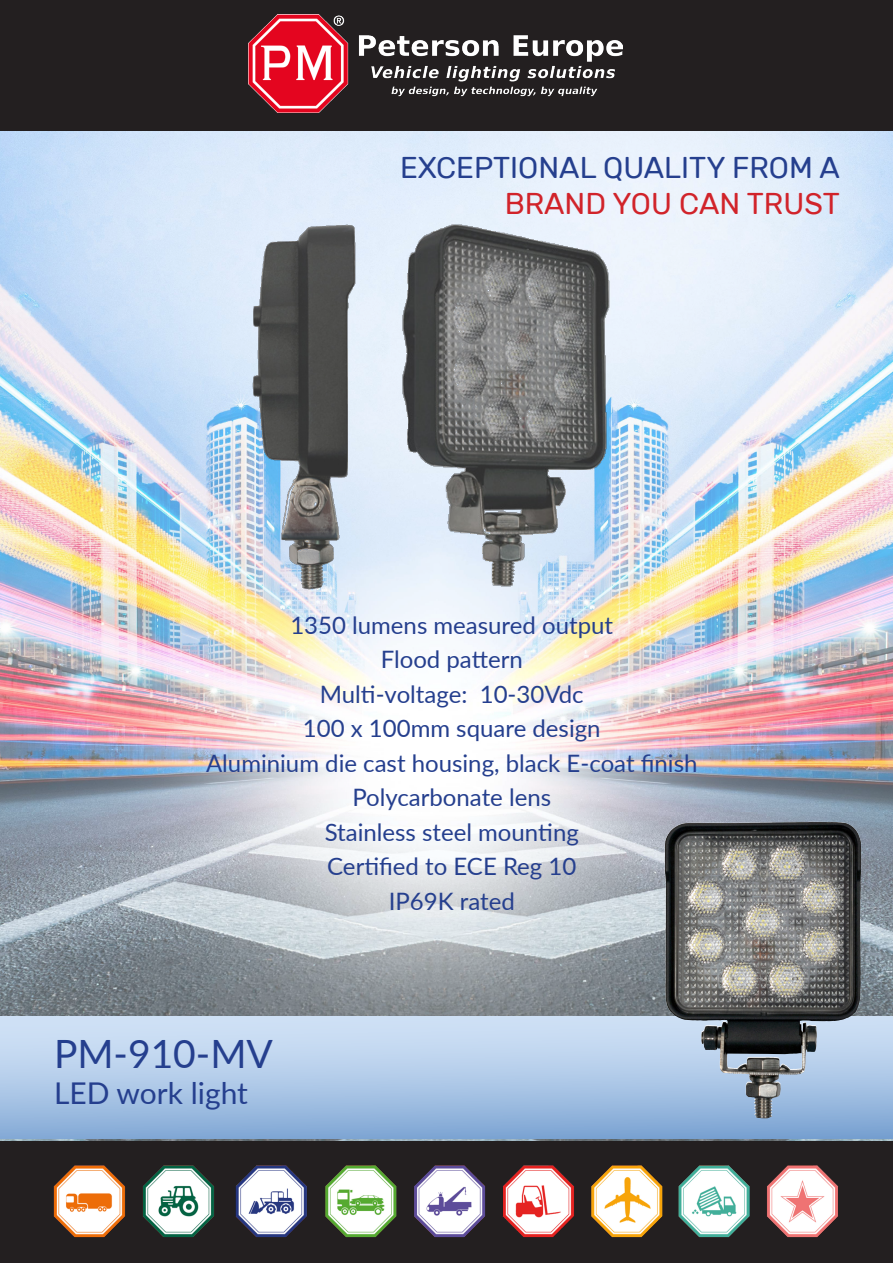
<style>
.page{position:relative;width:893px;height:1263px;background:#fff}
.page>*{position:absolute;margin:0;border:0;box-sizing:border-box;transform-origin:0 0}
.t1{font:39px "Lato";color:#253f8e}
.t2{font:30px/36px "Rubik";color:#253f8e;text-align:right}
.t3{font:30px "Lato";color:#253f8e}
.t4{font:24px "Lato";color:#253f8e}
.s1{color:#d1232a}
</style>
<div class="page">
<img style="left:0;top:131px;width:893px;height:1055px">
<div style="left:0;top:1016px;width:892px;height:123px;background:linear-gradient(to bottom,#d6e5f6,#83a9d4)"></div>
<img style="left:664px;top:822px;width:144px;height:252px">
<img style="left:399px;top:222px;width:212px;height:367px">
<img style="left:251px;top:223px;width:106px;height:367px">
<img style="left:0;top:1141px;width:892px;height:122px">
<div style="left:0;top:0;width:893px;height:131px;background:#231f20"></div>
<img style="left:248px;top:15px;width:375px;height:97px">
<p class="t2" style="left:400px;top:150px;width:441px">EXCEPTIONAL QUALITY FROM A<br><span class="s1">BRAND YOU CAN TRUST</span></p>
<p class="t4" style="left:290px;top:608px;width:324px">1350 lumens measured output</p>
<p class="t4" style="left:381px;top:642px;width:144px">Flood pattern</p>
<p class="t4" style="left:320px;top:677px;width:265px">Multi-voltage: 10-30Vdc</p>
<p class="t4" style="left:303px;top:711px;width:299px">100 x 100mm square design</p>
<p class="t4" style="left:206px;top:746px;width:493px">Aluminium die cast housing, black E-coat finish</p>
<p class="t4" style="left:352px;top:780px;width:200px">Polycarbonate lens</p>
<p class="t4" style="left:325px;top:815px;width:256px">Stainless steel mounting</p>
<p class="t4" style="left:327px;top:849px;width:251px">Certified to ECE Reg 10</p>
<p class="t4" style="left:389px;top:884px;width:127px">IP69K rated</p>
<p class="t1" style="left:54px;top:1025px;width:220px">PM-910-MV</p>
<p class="t3" style="left:54px;top:1071px;width:195px">LED work light</p>
</div>
